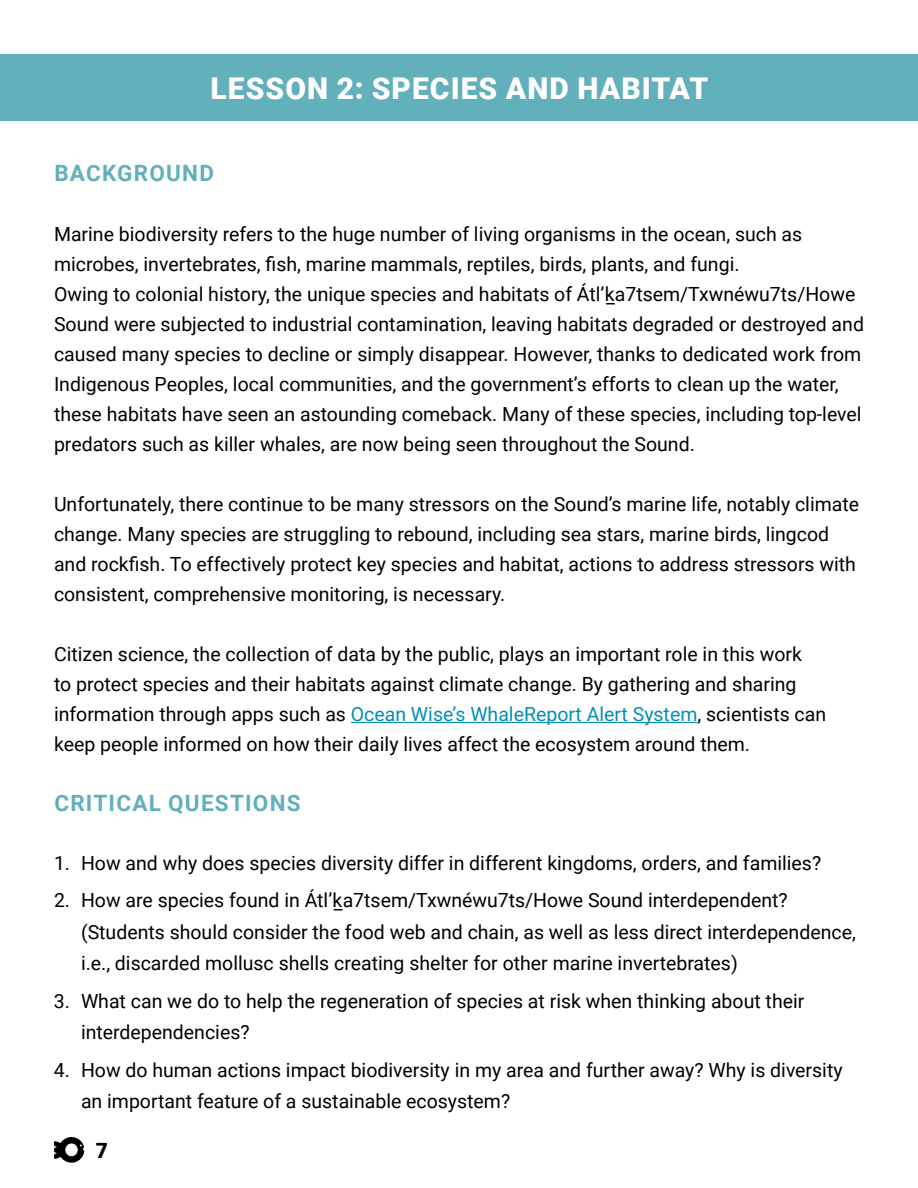
<style>
.page{position:relative;width:918px;height:1188px;background:#fff}
.page>*{position:absolute;margin:0;border:0;box-sizing:border-box;transform-origin:0 0}
.t1{font:900 30px "Roboto";letter-spacing:.035em;color:#fff}
.t2{font:700 22.5px "Roboto";letter-spacing:.055em;color:#61b0bb}
.t3{font:900 21px "Roboto";color:#000}
.t4{font:19.5px/30px "Roboto";color:#000}
.s1{color:#028fb4}
</style>
<div class="page">
<div style="left:0;top:54px;width:918px;height:67px;background:#61b0bb"></div>
<hr style="left:351px;top:722px;width:346px;height:1px;background:#028fb4">
<svg style="left:54px;top:1137px;width:30px;height:26px"></svg>
<h1 class="t1" style="left:211px;top:67px;width:499px">LESSON 2: SPECIES AND HABITAT</h1>
<p class="t2" style="left:54px;top:157px;width:161px">BACKGROUND</p>
<p class="t4" style="left:54px;top:218px;width:812px">Marine biodiversity refers to the huge number of living organisms in the ocean, such as microbes, invertebrates, fish, marine mammals, reptiles, birds, plants, and fungi.<br>Owing to colonial history, the unique species and habitats of Átl’k_a7tsem/Txwnéwu7ts/Howe Sound were subjected to industrial contamination, leaving habitats degraded or destroyed and caused many species to decline or simply disappear. However, thanks to dedicated work from Indigenous Peoples, local communities, and the government’s efforts to clean up the water, these habitats have seen an astounding comeback. Many of these species, including top-level predators such as killer whales, are now being seen throughout the Sound.</p>
<p class="t4" style="left:54px;top:488px;width:807px">Unfortunately, there continue to be many stressors on the Sound’s marine life, notably climate change. Many species are struggling to rebound, including sea stars, marine birds, lingcod and rockfish. To effectively protect key species and habitat, actions to address stressors with consistent, comprehensive monitoring, is necessary.</p>
<p class="t4" style="left:54px;top:638px;width:774px">Citizen science, the collection of data by the public, plays an important role in this work<br>to protect species and their habitats against climate change. By gathering and sharing information through apps such as <span class="s1">Ocean Wise’s WhaleReport Alert System</span>, scientists can keep people informed on how their daily lives affect the ecosystem around them.</p>
<p class="t2" style="left:54px;top:787px;width:248px">CRITICAL QUESTIONS</p>
<p class="t4" style="left:54px;top:847px;width:769px">1. How and why does species diversity differ in different kingdoms, orders, and families?</p>
<p class="t4" style="left:81px;top:884px;width:776px;line-height:31.5px;text-indent:-27px">2. How are species found in Átl’k_a7tsem/Txwnéwu7ts/Howe Sound interdependent? (Students should consider the food web and chain, as well as less direct interdependence, i.e., discarded mollusc shells creating shelter for other marine invertebrates)</p>
<p class="t4" style="left:81px;top:984px;width:725px;line-height:31.5px;text-indent:-27px">3. What can we do to help the regeneration of species at risk when thinking about their interdependencies?</p>
<p class="t4" style="left:81px;top:1053px;width:763px;line-height:31.5px;text-indent:-27px">4. How do human actions impact biodiversity in my area and further away? Why is diversity an important feature of a sustainable ecosystem?</p>
<p class="t3" style="left:96px;top:1135px;width:14px">7</p>
</div>
